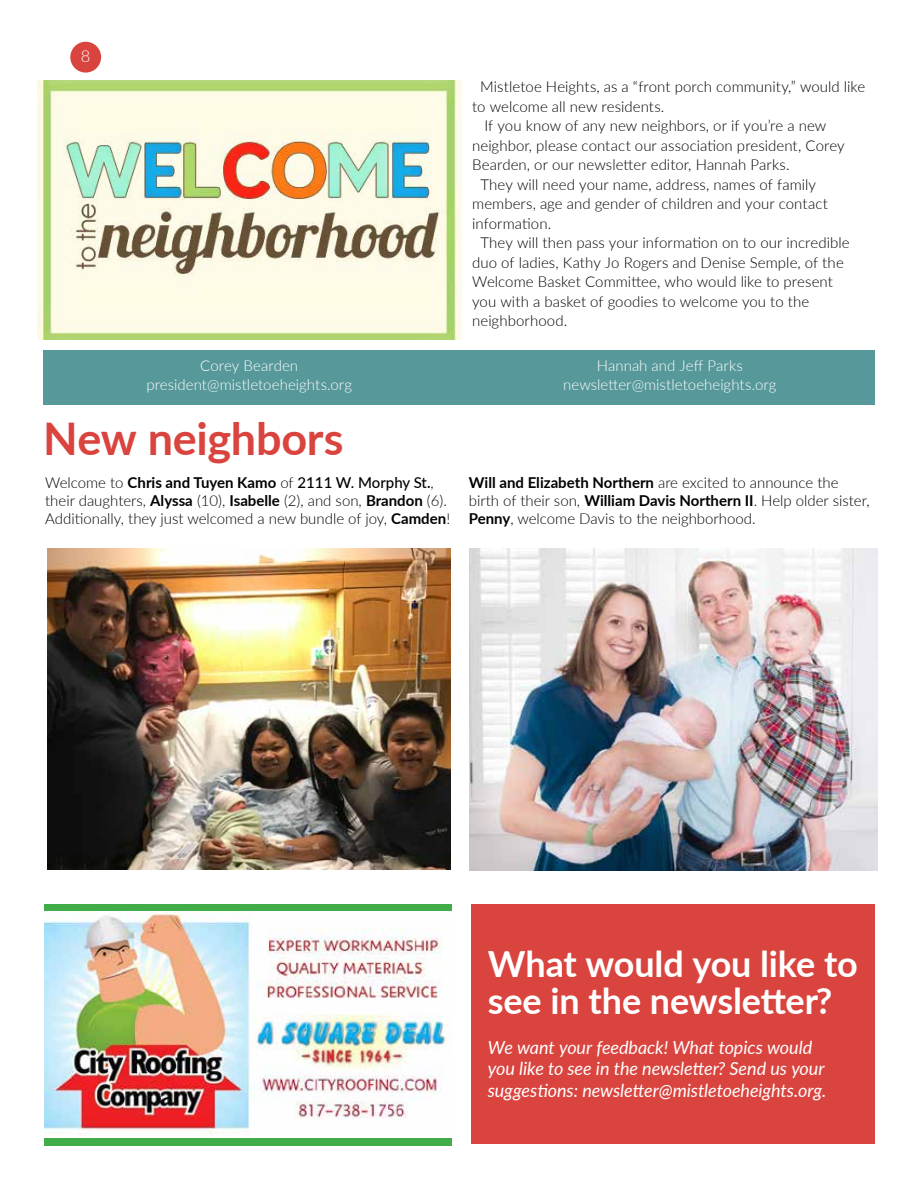
<style>
.page{position:relative;width:918px;height:1188px;background:#fff}
.page>*{position:absolute;margin:0;border:0;box-sizing:border-box;transform-origin:0 0}
.t1{font:700 45px "Lato";letter-spacing:-.005em;color:#d9443f}
.t2{font:700 36px/37.5px "Lato";letter-spacing:-.005em;color:#fff}
.t3{font:italic 18px/21.6px "Lato";letter-spacing:-.005em;color:#fff}
.t4{font:300 16.5px "Lato";color:#fff}
.t5{font:300 15px/18px "Lato";color:#000}
.t6{font:300 15px/19.5px "Lato";letter-spacing:.005em;color:#fff;text-align:center}
.s1{font-weight:700}
.s2{font-weight:500}
.s3{font-weight:600}
</style>
<div class="page">
<div style="left:70px;top:42px;width:31px;height:31px;background:#d9443f;border-radius:50%"></div>
<div style="left:44px;top:904px;width:408px;height:241px;background:#41ad49"></div>
<img style="left:44px;top:911px;width:408px;height:227px">
<div style="left:43px;top:350px;width:831px;height:54px;background:#57989a"></div>
<img style="left:37px;top:80px;width:424px;height:260px">
<img style="left:470px;top:549px;width:407px;height:322px">
<img style="left:48px;top:549px;width:403px;height:321px">
<div style="left:471px;top:904px;width:404px;height:240px;background:#d9443f"></div>
<p class="t4" style="left:81px;top:45px;width:11px">8</p>
<p class="t5" style="left:480px;top:77px;width:386px">Mistletoe Heights, as a “front porch community,” would like</p>
<p class="t5" style="left:472px;top:97px;width:194px">to welcome all new residents.</p>
<p class="t5" style="left:484px;top:116px;width:344px">If you know of any new neighbors, or if you’re a new</p>
<p class="t5" style="left:472px;top:136px;width:374px">neighbor, please contact our association president, Corey</p>
<p class="t5" style="left:472px;top:155px;width:319px">Bearden, or our newsletter editor, Hannah Parks.</p>
<p class="t5" style="left:480px;top:175px;width:337px">They will need your name, address, names of family</p>
<p class="t5" style="left:472px;top:194px;width:357px">members, age and gender of children and your contact</p>
<p class="t5" style="left:472px;top:214px;width:81px">information.</p>
<p class="t5" style="left:480px;top:233px;width:371px">They will then pass your information on to our incredible</p>
<p class="t5" style="left:472px;top:253px;width:373px">duo of ladies, Kathy Jo Rogers and Denise Semple, of the</p>
<p class="t5" style="left:472px;top:272px;width:362px">Welcome Basket Committee, who would like to present</p>
<p class="t5" style="left:472px;top:292px;width:339px">you with a basket of goodies to welcome you to the</p>
<p class="t5" style="left:472px;top:311px;width:97px">neighborhood.</p>
<p class="t6" style="left:146px;top:355px;width:207px">Corey Bearden president@mistletoeheights.org</p>
<p class="t6" style="left:563px;top:355px;width:215px">Hannah and Jeff Parks newsletter@mistletoeheights.org</p>
<h1 class="t1" style="left:43px;top:405px;width:302px">New neighbors</h1>
<p class="t5" style="left:45px;top:473px;width:406px">Welcome to <span class="s1">Chris and Tuyen Kamo</span> of <span class="s2">2111 W. Morphy St</span><span class="s3">.</span>, their daughters, <span class="s1">Alyssa</span> (10), <span class="s1">Isabelle</span> (2), and son, <span class="s1">Brandon</span> (6).<br>Additionally, they just welcomed a new bundle of joy, <span class="s1">Camden</span>!</p>
<p class="t5" style="left:469px;top:473px;width:402px"><span class="s1">Will and Elizabeth Northern</span> are excited to announce the birth of their son, <span class="s1">William Davis Northern II</span>. Help older sister,<br><span class="s1">Penny</span>, welcome Davis to the neighborhood.</p>
<h2 class="t2" style="left:488px;top:943px;width:371px">What would you like to see in the newsletter?</h2>
<p class="t3" style="left:488px;top:1036px;width:340px">We want your feedback! What topics would you like to see in the newsletter? Send us your suggestions: newsletter@mistletoeheights.org.</p>
</div>
